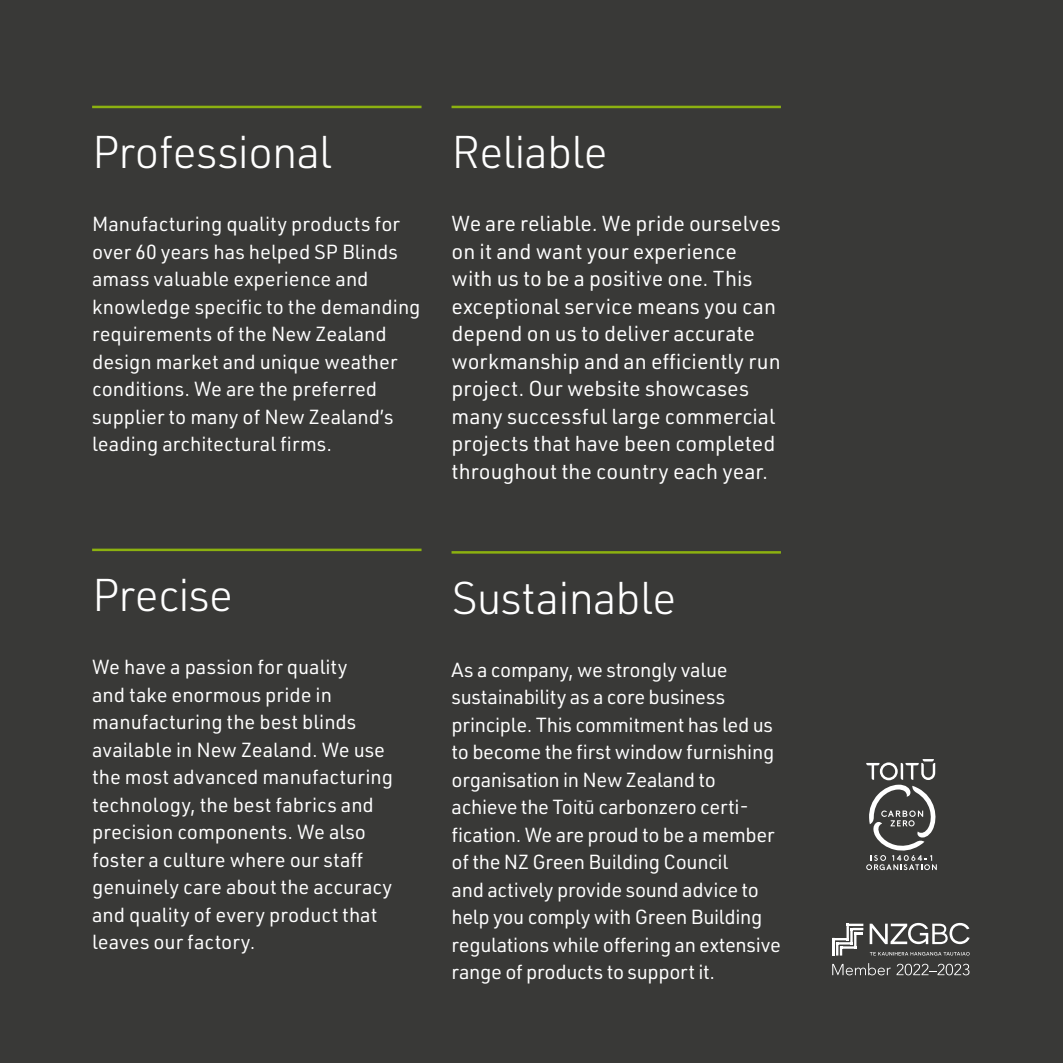
<style>
.page{position:relative;width:1063px;height:1063px;background:#393937}
.page>*{position:absolute;margin:0;border:0;box-sizing:border-box;transform-origin:0 0}
.t1{font:300 45px "URWDIN";letter-spacing:-.02em;color:#fff}
.t2{font:21.25px/27.5px "URWDIN";color:#fff}
.t3{font:20px/27.5px "URWDIN";color:#fff}
</style>
<div class="page">
<svg style="left:866px;top:759px;width:71px;height:111px"></svg>
<svg style="left:870px;top:923px;width:100px;height:21px"></svg>
<svg style="left:870px;top:952px;width:100px;height:4px"></svg>
<svg style="left:832px;top:924px;width:31px;height:32px"></svg>
<svg style="left:832px;top:963px;width:59px;height:12px"></svg>
<svg style="left:897px;top:964px;width:73px;height:11px"></svg>
<hr style="left:92px;top:106px;width:330px;height:2px;background:#8cb110">
<hr style="left:92px;top:549px;width:330px;height:2px;background:#8cb110">
<hr style="left:452px;top:106px;width:329px;height:2px;background:#8cb110">
<hr style="left:452px;top:551px;width:329px;height:3px;background:#8cb110">
<h1 class="t1" style="left:92px;top:123px;width:241px">Professional</h1>
<p class="t3" style="left:92px;top:210px;width:330px">Manufacturing quality products for over 60 years has helped SP Blinds amass valuable experience and knowledge specific to the demanding requirements of the New Zealand design market and unique weather conditions. We are the preferred supplier to many of New Zealand’s leading architectural firms.</p>
<h1 class="t1" style="left:452px;top:123px;width:158px">Reliable</h1>
<p class="t2" style="left:452px;top:209px;width:331px">We are reliable. We pride ourselves on it and want your experience with us to be a positive one. This exceptional service means you can depend on us to deliver accurate workmanship and an efficiently run project. Our website showcases many successful large commercial projects that have been completed throughout the country each year.</p>
<h1 class="t1" style="left:92px;top:566px;width:142px">Precise</h1>
<p class="t3" style="left:92px;top:653px;width:302px">We have a passion for quality<br>and take enormous pride in manufacturing the best blinds available in New Zealand. We use the most advanced manufacturing technology, the best fabrics and precision components. We also foster a culture where our staff genuinely care about the accuracy and quality of every product that leaves our factory.</p>
<h1 class="t1" style="left:452px;top:569px;width:226px">Sustainable</h1>
<p class="t3" style="left:452px;top:655px;width:331px">As a company, we strongly value sustainability as a core business principle. This commitment has led us to become the first window furnishing organisation in New Zealand to achieve the Toitū carbonzero certi&shy;fication. We are proud to be a member of the NZ Green Building Council<br>and actively provide sound advice to help you comply with Green Building regulations while offering an extensive range of products to support it.</p>
</div>
